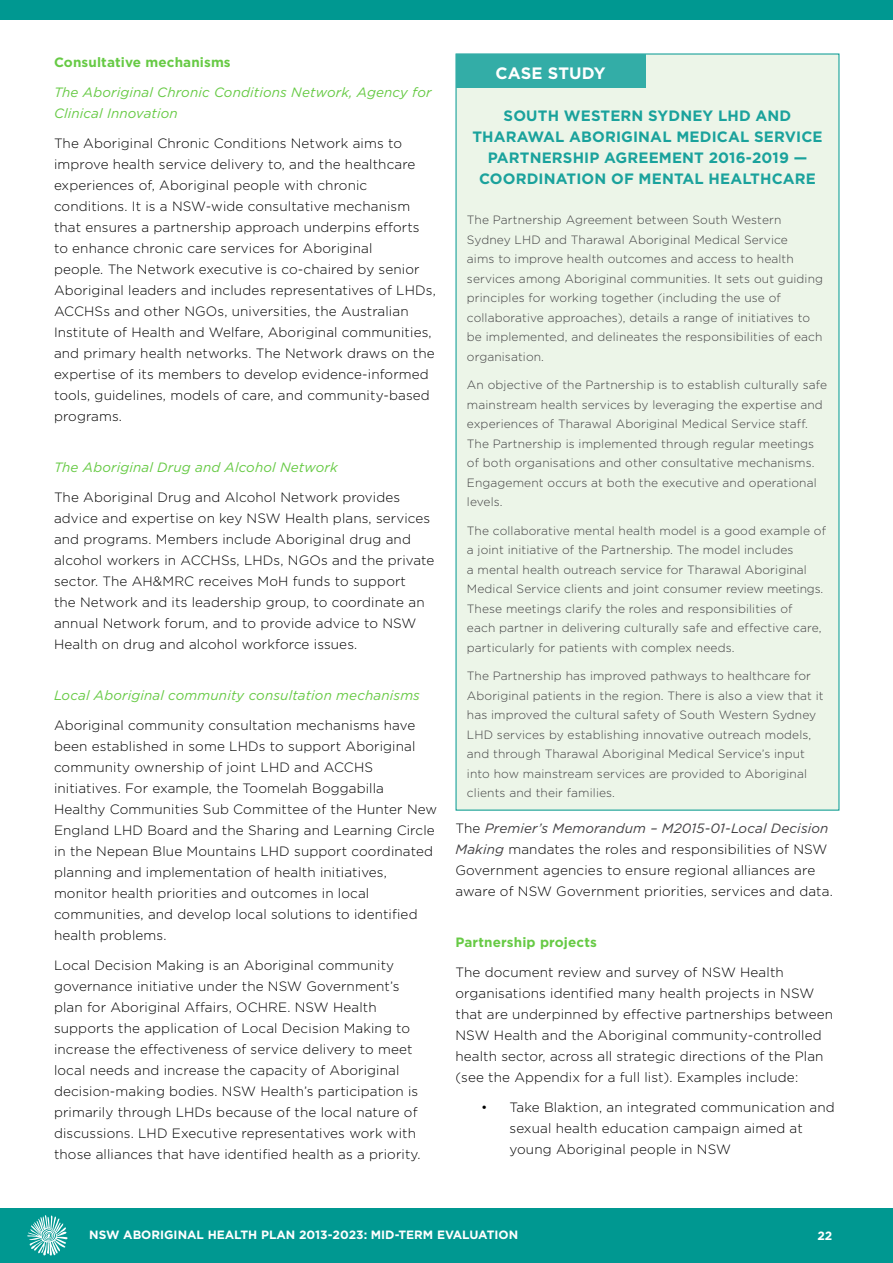
<style>
.page{position:relative;width:893px;height:1263px;background:#fff}
.page>*{position:absolute;margin:0;border:0;box-sizing:border-box;transform-origin:0 0}
.t1{font:700 16.5px "Gotham";letter-spacing:.01em;color:#fff}
.t2{font:700 15px/21px "Gotham";letter-spacing:.01em;color:#1aa29c;text-align:center}
.t3{font:300 13.5px/21px "Gotham";letter-spacing:.01em;color:#000}
.t4{font:italic 13.5px/21px "Gotham";letter-spacing:.01em;color:#67ca45}
.t5{font:700 13.5px "Gotham";letter-spacing:.01em;color:#67ca45}
.t6{font:300 12px/19.5px "Gotham";letter-spacing:.01em;color:#414042}
.t7{font:700 12px "Gotham";color:#fff}
.s1{font-weight:400;font-style:italic;color:#414042}
</style>
<div class="page">
<div style="left:0;top:1209px;width:893px;height:54px;background:#009891"></div>
<svg style="left:27px;top:1215px;width:41px;height:40px"></svg>
<div style="left:0;top:0;width:893px;height:19px;background:#009891"></div>
<div style="left:456px;top:54px;width:383px;height:756px;background:#ecf5e8"></div>
<div style="left:456px;top:54px;width:189px;height:34px;background:#33ada7"></div>
<p class="t5" style="left:54px;top:54px;width:178px">Consultative mechanisms</p>
<p class="t4" style="left:54px;top:81px;width:379px">The Aboriginal Chronic Conditions Network, Agency for<br>Clinical Innovation</p>
<p class="t3" style="left:54px;top:132px;width:383px">The Aboriginal Chronic Conditions Network aims to improve health service delivery to, and the healthcare experiences of, Aboriginal people with chronic conditions. It is a NSW-wide consultative mechanism that ensures a partnership approach underpins efforts to enhance chronic care services for Aboriginal<br>people. The Network executive is co-chaired by senior Aboriginal leaders and includes representatives of LHDs, ACCHSs and other NGOs, universities, the Australian Institute of Health and Welfare, Aboriginal communities, and primary health networks. The Network draws on the expertise of its members to develop evidence-informed tools, guidelines, models of care, and community-based programs.</p>
<p class="t4" style="left:54px;top:456px;width:285px">The Aboriginal Drug and Alcohol Network</p>
<p class="t3" style="left:54px;top:486px;width:382px">The Aboriginal Drug and Alcohol Network provides advice and expertise on key NSW Health plans, services and programs. Members include Aboriginal drug and alcohol workers in ACCHSs, LHDs, NGOs and the private sector. The AH&amp;MRC receives MoH funds to support<br>the Network and its leadership group, to coordinate an annual Network forum, and to provide advice to NSW Health on drug and alcohol workforce issues.</p>
<p class="t4" style="left:54px;top:684px;width:367px">Local Aboriginal community consultation mechanisms</p>
<p class="t3" style="left:54px;top:714px;width:385px">Aboriginal community consultation mechanisms have been established in some LHDs to support Aboriginal community ownership of joint LHD and ACCHS initiatives. For example, the Toomelah Boggabilla Healthy Communities Sub Committee of the Hunter New England LHD Board and the Sharing and Learning Circle in the Nepean Blue Mountains LHD support coordinated planning and implementation of health initiatives, monitor health priorities and outcomes in local communities, and develop local solutions to identified health problems.</p>
<p class="t3" style="left:54px;top:954px;width:368px">Local Decision Making is an Aboriginal community governance initiative under the NSW Government’s plan for Aboriginal Affairs, OCHRE. NSW Health supports the application of Local Decision Making to increase the effectiveness of service delivery to meet local needs and increase the capacity of Aboriginal decision-making bodies. NSW Health’s participation is primarily through LHDs because of the local nature of discussions. LHD Executive representatives work with those alliances that have identified health as a priority.</p>
<p class="t1" style="left:495px;top:63px;width:112px">CASE STUDY</p>
<p class="t2" style="left:472px;top:105px;width:352px">SOUTH WESTERN SYDNEY LHD AND THARAWAL ABORIGINAL MEDICAL SERVICE PARTNERSHIP AGREEMENT 2016-2019 — COORDINATION OF MENTAL HEALTHCARE</p>
<p class="t6" style="left:467px;top:210px;width:358px">The Partnership Agreement between South Western Sydney LHD and Tharawal Aboriginal Medical Service<br>aims to improve health outcomes and access to health services among Aboriginal communities. It sets out guiding principles for working together (including the use of collaborative approaches), details a range of initiatives to be implemented, and delineates the responsibilities of each organisation.</p>
<p class="t6" style="left:467px;top:375px;width:362px">An objective of the Partnership is to establish culturally safe mainstream health services by leveraging the expertise and experiences of Tharawal Aboriginal Medical Service staff.<br>The Partnership is implemented through regular meetings of both organisations and other consultative mechanisms.<br>Engagement occurs at both the executive and operational levels.</p>
<p class="t6" style="left:467px;top:521px;width:361px">The collaborative mental health model is a good example of a joint initiative of the Partnership. The model includes<br>a mental health outreach service for Tharawal Aboriginal Medical Service clients and joint consumer review meetings.<br>These meetings clarify the roles and responsibilities of<br>each partner in delivering culturally safe and effective care, particularly for patients with complex needs.</p>
<p class="t6" style="left:467px;top:666px;width:358px">The Partnership has improved pathways to healthcare for Aboriginal patients in the region. There is also a view that it has improved the cultural safety of South Western Sydney LHD services by establishing innovative outreach models, and through Tharawal Aboriginal Medical Service’s input into how mainstream services are provided to Aboriginal clients and their families.</p>
<p class="t3" style="left:455px;top:818px;width:379px">The <span class="s1">Premier’s Memorandum – M2015-01-Local Decision Making</span> mandates the roles and responsibilities of NSW Government agencies to ensure regional alliances are aware of NSW Government priorities, services and data.</p>
<p class="t5" style="left:455px;top:934px;width:143px">Partnership projects</p>
<p class="t3" style="left:455px;top:962px;width:379px">The document review and survey of NSW Health organisations identified many health projects in NSW that are underpinned by effective partnerships between NSW Health and the Aboriginal community-controlled health sector, across all strategic directions of the Plan (see the Appendix for a full list). Examples include:</p>
<p class="t3" style="left:509px;top:1097px;width:327px;text-indent:-28px">• Take Blaktion, an integrated communication and sexual health education campaign aimed at young Aboriginal people in NSW</p>
<p class="t7" style="left:89px;top:1228px;width:430px">NSW ABORIGINAL HEALTH PLAN 2013-2023: MID-TERM EVALUATION</p>
<p class="t7" style="left:817px;top:1229px;width:16px">22</p>
</div>
